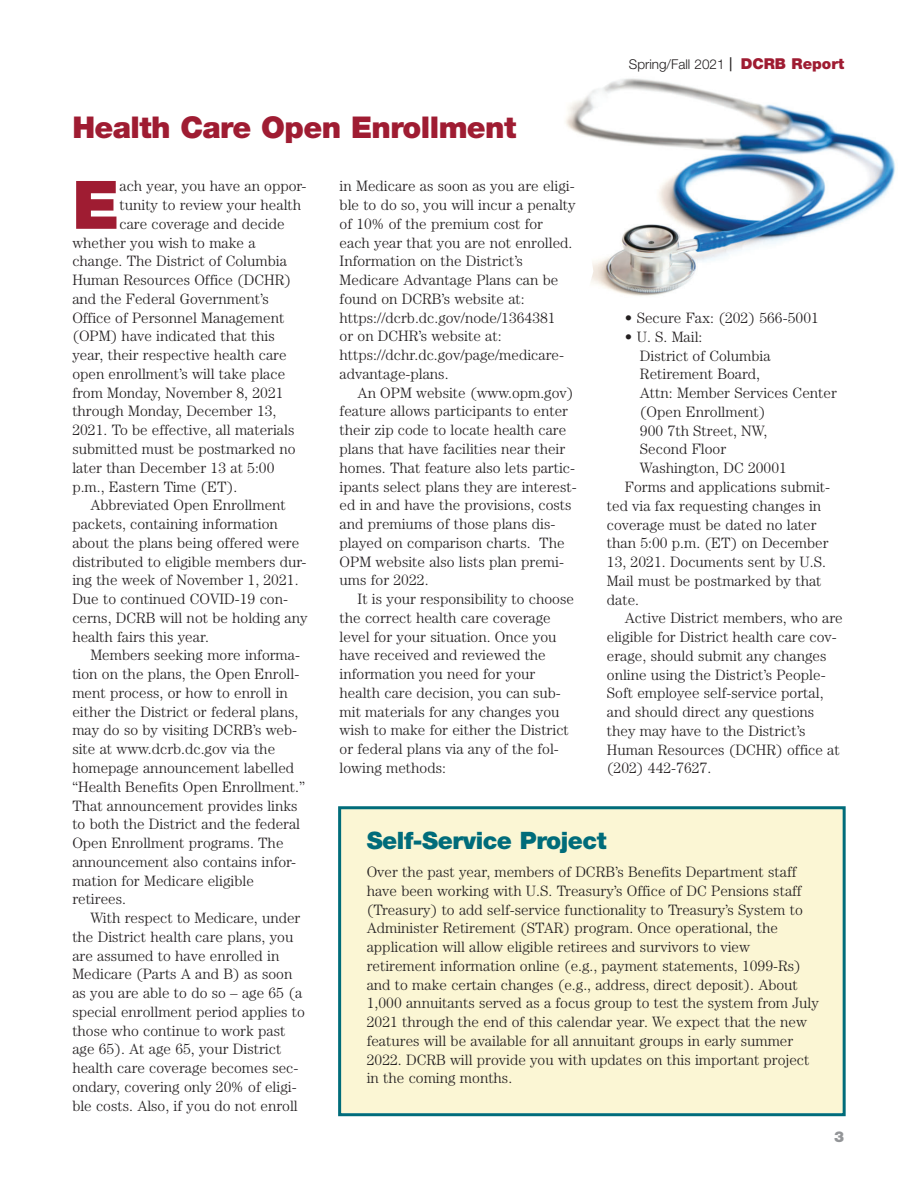
<style>
.page{position:relative;width:919px;height:1189px;background:#fff}
.page>*{position:absolute;margin:0;border:0;box-sizing:border-box;transform-origin:0 0}
.t1{font:900 66.9px "Helvetica Neue";color:#9f1c32}
.t2{font:900 30px "Helvetica Neue";letter-spacing:-.02em;color:#9f1c32}
.t3{font:900 24px "Helvetica Neue";letter-spacing:-.02em;color:#006c7a}
.t4{font:300 15px/18.8px "Century";color:#231f20}
.t5{font:900 15px "Helvetica Neue";color:#939598}
.t6{font:300 13.5px "Helvetica Neue";color:#231f20}
.s1{font-family:"Sabon";font-weight:400;font-size:18px}
.s2{font-weight:900;font-size:15px;color:#9f1c32}
</style>
<div class="page">
<div style="left:341px;top:809px;width:501px;height:303px;background:#fbf6d4"></div>
<div style="left:338px;top:806px;width:507px;height:309px;border:3px solid #006c7a"></div>
<img style="left:565px;top:78px;width:331px;height:218px">
<h2 class="t2" style="left:72px;top:110px;width:445px">Health Care Open Enrollment</h2>
<p class="t6" style="left:628px;top:59px;width:217px">Spring/Fall 2021 <span class="s1">|</span> <span class="s2">DCRB Report</span></p>
<h1 class="t1" style="left:72px;top:166px;width:49px">E</h1>
<p class="t4" style="left:119px;top:178px;width:188px">ach year, you have an oppor-</p>
<p class="t4" style="left:119px;top:197px;width:183px">tunity to review your health</p>
<p class="t4" style="left:119px;top:215px;width:167px">care coverage and decide</p>
<p class="t4" style="left:72px;top:234px;width:185px">whether you wish to make a</p>
<p class="t4" style="left:72px;top:253px;width:216px">change. The District of Columbia</p>
<p class="t4" style="left:72px;top:272px;width:220px">Human Resources Office (DCHR)</p>
<p class="t4" style="left:72px;top:290px;width:198px">and the Federal Government’s</p>
<p class="t4" style="left:72px;top:309px;width:213px">Office of Personnel Management</p>
<p class="t4" style="left:72px;top:328px;width:204px">(OPM) have indicated that this</p>
<p class="t4" style="left:72px;top:347px;width:216px">year, their respective health care</p>
<p class="t4" style="left:72px;top:365px;width:214px">open enrollment’s will take place</p>
<p class="t4" style="left:72px;top:384px;width:213px">from Monday, November 8, 2021</p>
<p class="t4" style="left:72px;top:403px;width:205px">through Monday, December 13,</p>
<p class="t4" style="left:72px;top:422px;width:223px">2021. To be effective, all materials</p>
<p class="t4" style="left:72px;top:440px;width:224px">submitted must be postmarked no</p>
<p class="t4" style="left:72px;top:459px;width:203px">later than December 13 at 5:00</p>
<p class="t4" style="left:72px;top:478px;width:166px">p.m., Eastern Time (ET).</p>
<p class="t4" style="left:90px;top:497px;width:197px">Abbreviated Open Enrollment</p>
<p class="t4" style="left:72px;top:515px;width:207px">packets, containing information</p>
<p class="t4" style="left:72px;top:534px;width:228px">about the plans being offered were</p>
<p class="t4" style="left:72px;top:553px;width:235px">distributed to eligible members dur-</p>
<p class="t4" style="left:72px;top:572px;width:227px">ing the week of November 1, 2021.</p>
<p class="t4" style="left:72px;top:590px;width:217px">Due to continued COVID-19 con-</p>
<p class="t4" style="left:72px;top:609px;width:237px">cerns, DCRB will not be holding any</p>
<p class="t4" style="left:72px;top:628px;width:138px">health fairs this year.</p>
<p class="t4" style="left:90px;top:647px;width:211px">Members seeking more informa-</p>
<p class="t4" style="left:72px;top:665px;width:228px">tion on the plans, the Open Enroll-</p>
<p class="t4" style="left:72px;top:684px;width:217px">ment process, or how to enroll in</p>
<p class="t4" style="left:72px;top:703px;width:227px">either the District or federal plans,</p>
<p class="t4" style="left:72px;top:722px;width:226px">may do so by visiting DCRB’s web-</p>
<p class="t4" style="left:72px;top:740px;width:204px">site at www.dcrb.dc.gov via the</p>
<p class="t4" style="left:72px;top:759px;width:223px">homepage announcement labelled</p>
<p class="t4" style="left:72px;top:778px;width:234px">“Health Benefits Open Enrollment.”</p>
<p class="t4" style="left:72px;top:797px;width:227px">That announcement provides links</p>
<p class="t4" style="left:72px;top:815px;width:229px">to both the District and the federal</p>
<p class="t4" style="left:72px;top:834px;width:212px">Open Enrollment programs. The</p>
<p class="t4" style="left:72px;top:853px;width:225px">announcement also contains infor-</p>
<p class="t4" style="left:72px;top:872px;width:183px">mation for Medicare eligible</p>
<p class="t4" style="left:72px;top:890px;width:55px">retirees.</p>
<p class="t4" style="left:90px;top:909px;width:211px">With respect to Medicare, under</p>
<p class="t4" style="left:72px;top:928px;width:222px">the District health care plans, you</p>
<p class="t4" style="left:72px;top:947px;width:208px">are assumed to have enrolled in</p>
<p class="t4" style="left:72px;top:965px;width:221px">Medicare (Parts A and B) as soon</p>
<p class="t4" style="left:72px;top:984px;width:231px">as you are able to do so – age 65 (a</p>
<p class="t4" style="left:72px;top:1003px;width:234px">special enrollment period applies to</p>
<p class="t4" style="left:72px;top:1022px;width:214px">those who continue to work past</p>
<p class="t4" style="left:72px;top:1040px;width:210px">age 65). At age 65, your District</p>
<p class="t4" style="left:72px;top:1059px;width:227px">health care coverage becomes sec-</p>
<p class="t4" style="left:72px;top:1078px;width:226px">ondary, covering only 20% of eligi-</p>
<p class="t4" style="left:72px;top:1097px;width:227px">ble costs. Also, if you do not enroll</p>
<p class="t4" style="left:339px;top:178px;width:237px">in Medicare as soon as you are eligi&shy;ble to do so, you will incur a penalty of 10% of the premium cost for each year that you are not enrolled.<br>Information on the District’s<br>Medicare Advantage Plans can be found on DCRB’s website at: https://dcrb.dc.gov/node/1364381<br>or on DCHR’s website at: https://dchr.dc.gov/page/medicare&shy;advantage-plans.</p>
<p class="t4" style="left:339px;top:384px;width:238px;text-indent:18px">An OPM website (www.opm.gov) feature allows participants to enter their zip code to locate health care plans that have facilities near their homes. That feature also lets partic&shy;ipants select plans they are interest&shy;ed in and have the provisions, costs and premiums of those plans dis&shy;played on comparison charts. The OPM website also lists plan premi&shy;ums for 2022.</p>
<p class="t4" style="left:339px;top:590px;width:236px;text-indent:18px">It is your responsibility to choose the correct health care coverage level for your situation. Once you have received and reviewed the information you need for your health care decision, you can sub&shy;mit materials for any changes you wish to make for either the District or federal plans via any of the fol&shy;lowing methods:</p>
<p class="t4" style="left:624px;top:310px;width:195px">• Secure Fax: (202) 566-5001</p>
<p class="t4" style="left:624px;top:328px;width:79px">• U. S. Mail:</p>
<p class="t4" style="left:639px;top:347px;width:132px">District of Columbia</p>
<p class="t4" style="left:639px;top:366px;width:122px">Retirement Board,</p>
<p class="t4" style="left:639px;top:385px;width:198px">Attn: Member Services Center</p>
<p class="t4" style="left:639px;top:403px;width:127px">(Open Enrollment)</p>
<p class="t4" style="left:639px;top:422px;width:129px">900 7th Street, NW,</p>
<p class="t4" style="left:639px;top:441px;width:88px">Second Floor</p>
<p class="t4" style="left:639px;top:460px;width:148px">Washington, DC 20001</p>
<p class="t4" style="left:624px;top:478px;width:207px">Forms and applications submit-</p>
<p class="t4" style="left:606px;top:497px;width:216px">ted via fax requesting changes in</p>
<p class="t4" style="left:606px;top:516px;width:211px">coverage must be dated no later</p>
<p class="t4" style="left:606px;top:535px;width:223px">than 5:00 p.m. (ET) on December</p>
<p class="t4" style="left:606px;top:553px;width:220px">13, 2021. Documents sent by U.S.</p>
<p class="t4" style="left:606px;top:572px;width:216px">Mail must be postmarked by that</p>
<p class="t4" style="left:606px;top:591px;width:34px">date.</p>
<p class="t4" style="left:624px;top:610px;width:219px">Active District members, who are</p>
<p class="t4" style="left:606px;top:628px;width:231px">eligible for District health care cov-</p>
<p class="t4" style="left:606px;top:647px;width:221px">erage, should submit any changes</p>
<p class="t4" style="left:606px;top:666px;width:220px">online using the District’s People-</p>
<p class="t4" style="left:606px;top:685px;width:218px">Soft employee self-service portal,</p>
<p class="t4" style="left:606px;top:703px;width:209px">and should direct any questions</p>
<p class="t4" style="left:606px;top:722px;width:200px">they may have to the District’s</p>
<p class="t4" style="left:606px;top:741px;width:234px">Human Resources (DCHR) office at</p>
<p class="t4" style="left:606px;top:760px;width:106px">(202) 442-7627.</p>
<h3 class="t3" style="left:366px;top:826px;width:241px">Self-Service Project</h3>
<p class="t4" style="left:366px;top:863px;width:453px">Over the past year, members of DCRB’s Benefits Department staff have been working with U.S. Treasury’s Office of DC Pensions staff (Treasury) to add self-service functionality to Treasury’s System to Administer Retirement (STAR) program. Once operational, the application will allow eligible retirees and survivors to view retirement information online (e.g., payment statements, 1099-Rs) and to make certain changes (e.g., address, direct deposit). About 1,000 annuitants served as a focus group to test the system from July 2021 through the end of this calendar year. We expect that the new features will be available for all annuitant groups in early summer 2022. DCRB will provide you with updates on this important project in the coming months.</p>
<p class="t5" style="left:833px;top:1127px;width:12px">3</p>
</div>
